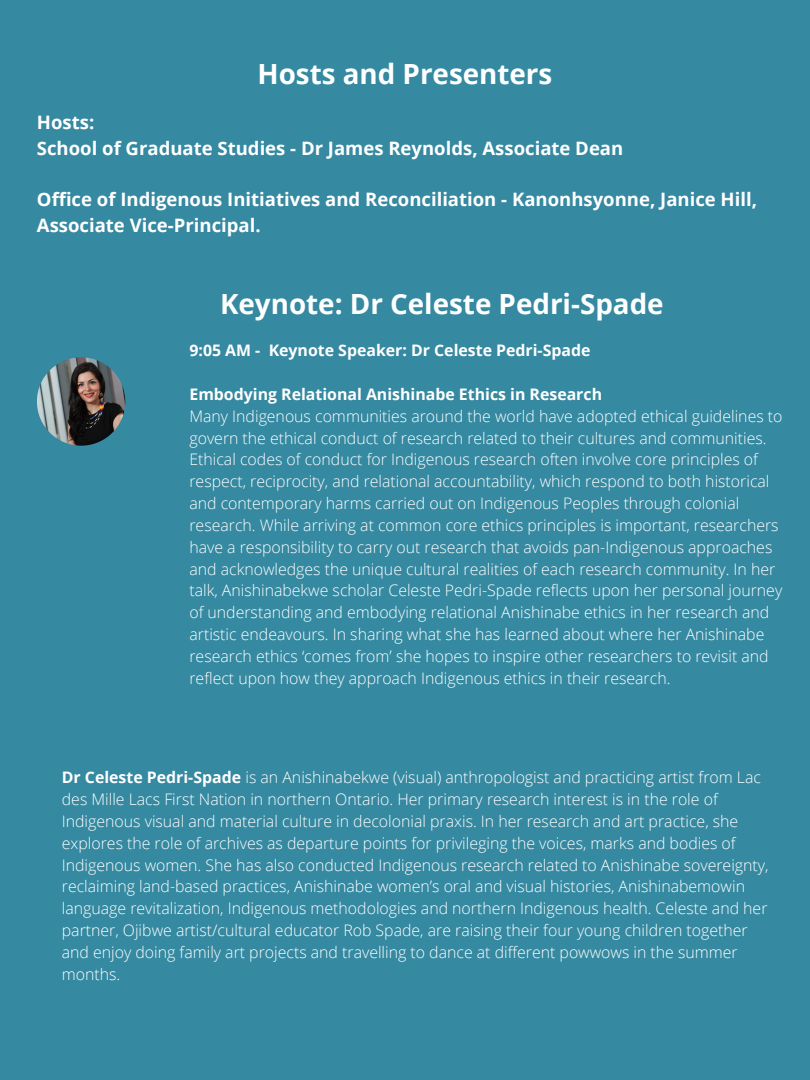
<style>
.page{position:relative;width:810px;height:1080px;background:#3589a1}
.page>*{position:absolute;margin:0;border:0;box-sizing:border-box;transform-origin:0 0}
.t1{font:700 27.81px "Open Sans";color:#fff}
.t2{font:700 18.5px/25.8px "Open Sans";color:#fff}
.t3{font:300 15.88px/21.8px "Open Sans";color:#fff}
.t4{font:700 15.88px "Open Sans";color:#fff}
.s1{font-weight:700}
</style>
<div class="page">
<img style="left:37px;top:357px;width:88px;height:89px;border-radius:50%">
<h1 class="t1" style="left:257px;top:55px;width:296px">Hosts and Presenters</h1>
<p class="t2" style="left:37px;top:109px;width:588px">Hosts:<br>School of Graduate Studies - Dr James Reynolds, Associate Dean</p>
<p class="t2" style="left:37px;top:186px;width:722px">Office of Indigenous Initiatives and Reconciliation - Kanonhsyonne, Janice Hill,<br>Associate Vice-Principal.</p>
<h1 class="t1" style="left:220px;top:284px;width:445px">Keynote: Dr Celeste Pedri-Spade</h1>
<p class="t4" style="left:189px;top:339px;width:403px">9:05 AM - Keynote Speaker: Dr Celeste Pedri-Spade</p>
<p class="t4" style="left:189px;top:383px;width:414px">Embodying Relational Anishinabe Ethics in Research</p>
<p class="t3" style="left:189px;top:405px;width:595px">Many Indigenous communities around the world have adopted ethical guidelines to govern the ethical conduct of research related to their cultures and communities.<br>Ethical codes of conduct for Indigenous research often involve core principles of respect, reciprocity, and relational accountability, which respond to both historical and contemporary harms carried out on Indigenous Peoples through colonial research. While arriving at common core ethics principles is important, researchers have a responsibility to carry out research that avoids pan-Indigenous approaches and acknowledges the unique cultural realities of each research community. In her talk, Anishinabekwe scholar Celeste Pedri-Spade reflects upon her personal journey of understanding and embodying relational Anishinabe ethics in her research and artistic endeavours. In sharing what she has learned about where her Anishinabe research ethics ‘comes from’ she hopes to inspire other researchers to revisit and reflect upon how they approach Indigenous ethics in their research.</p>
<p class="t3" style="left:62px;top:766px;width:708px"><span class="s1">Dr Celeste Pedri-Spade</span> is an Anishinabekwe (visual) anthropologist and practicing artist from Lac des Mille Lacs First Nation in northern Ontario. Her primary research interest is in the role of Indigenous visual and material culture in decolonial praxis. In her research and art practice, she explores the role of archives as departure points for privileging the voices, marks and bodies of Indigenous women. She has also conducted Indigenous research related to Anishinabe sovereignty, reclaiming land-based practices, Anishinabe women’s oral and visual histories, Anishinabemowin language revitalization, Indigenous methodologies and northern Indigenous health. Celeste and her partner, Ojibwe artist/cultural educator Rob Spade, are raising their four young children together and enjoy doing family art projects and travelling to dance at different powwows in the summer months.</p>
</div>
